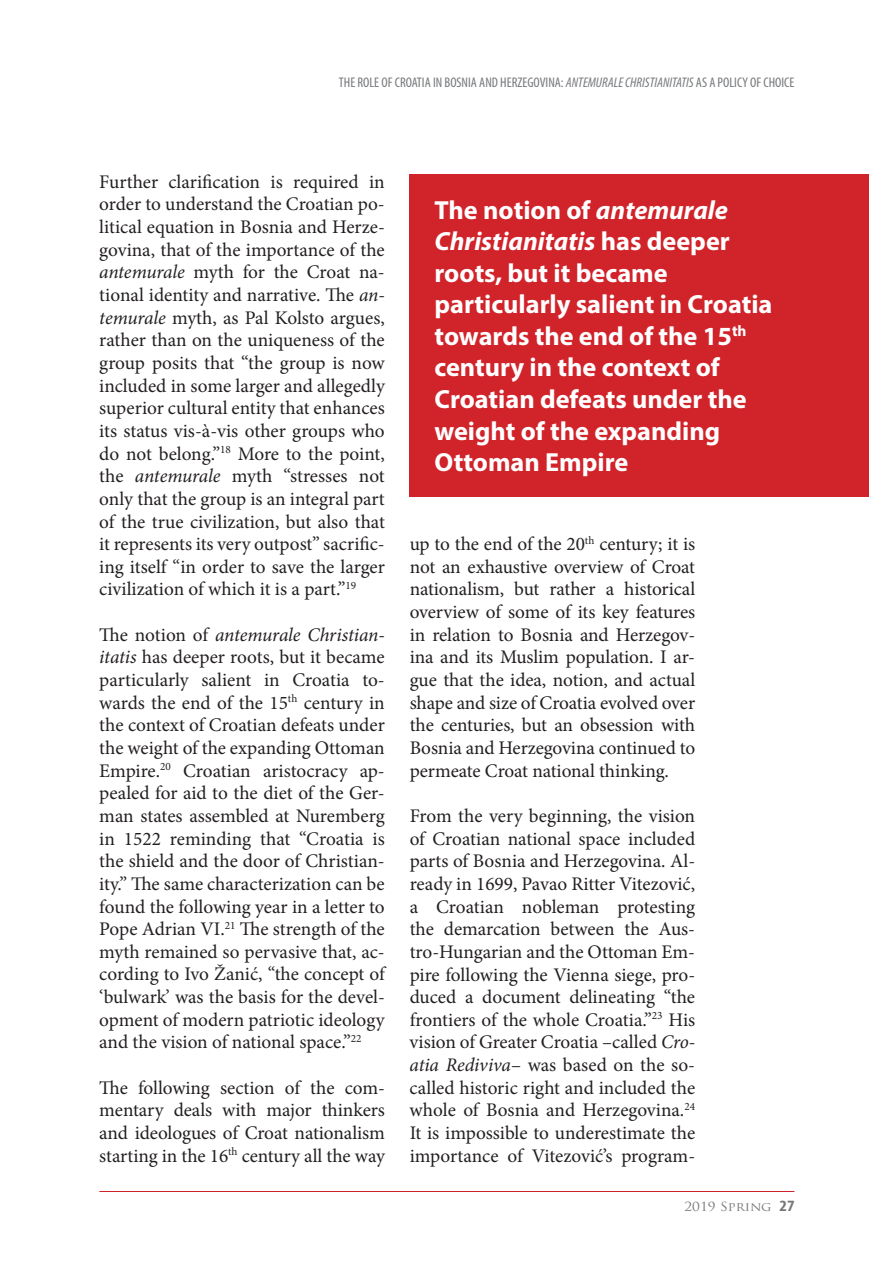
<style>
.page{position:relative;width:869px;height:1261px;background:#fff}
.page>*{position:absolute;margin:0;border:0;box-sizing:border-box;transform-origin:0 0}
.t1{font:700 26.25px/31.5px "Myriad Pro";color:#fff}
.t2{font:19.25px/22.6px "Minion Pro";letter-spacing:-.005em;color:#231f20;text-align:justify}
.t3{font:condensed 14px "Myriad Pro";color:#76787b}
.t4{font:12.25px "Trajan Pro";color:#76787b;scale:1.11 1}
.s1{font-style:italic}
.s2{font-family:"Myriad Pro";font-weight:700;font-stretch:condensed;font-size:15.75px}
</style>
<div class="page">
<hr style="left:99px;top:1190px;width:695px;height:1px;background:#d1232a">
<div style="left:409px;top:174px;width:459px;height:322px;background:#d1232a"></div>
<p class="t3" style="left:339px;top:74px;width:457px">THE ROLE OF CROATIA IN BOSNIA AND HERZEGOVINA: <span class="s1">ANTEMURALE CHRISTIANITATIS</span> AS A POLICY OF CHOICE</p>
<p class="t2" style="left:99px;top:170px;width:287px">Further clarification is required in order to understand the Croatian po&shy;litical equation in Bosnia and Herze&shy;govina, that of the importance of the <span class="s1">antemurale</span> myth for the Croat na&shy;tional identity and narrative. The <span class="s1">an&shy;temurale</span> myth, as Pal Kolsto argues, rather than on the uniqueness of the group posits that “the group is now included in some larger and allegedly superior cultural entity that enhances its status vis-à-vis other groups who do not belong.”<sup>18</sup> More to the point, the <span class="s1">antemurale</span> myth “stresses not only that the group is an integral part of the true civilization, but also that it represents its very outpost” sacrific&shy;ing itself “in order to save the larger civilization of which it is a part.”<sup>19</sup></p>
<p class="t2" style="left:99px;top:623px;width:287px">The notion of <span class="s1">antemurale Christian&shy;itatis</span> has deeper roots, but it became particularly salient in Croatia to&shy;wards the end of the 15<sup>th</sup> century in the context of Croatian defeats under the weight of the expanding Ottoman Empire.<sup>20</sup> Croatian aristocracy ap&shy;pealed for aid to the diet of the Ger&shy;man states assembled at Nuremberg in 1522 reminding that “Croatia is the shield and the door of Christian&shy;ity.” The same characterization can be found the following year in a letter to Pope Adrian VI.<sup>21</sup> The strength of the myth remained so pervasive that, ac&shy;cording to Ivo Žanić, “the concept of ‘bulwark’ was the basis for the devel&shy;opment of modern patriotic ideology and the vision of national space.”<sup>22</sup></p>
<p class="t2" style="left:99px;top:1076px;width:287px">The following section of the com&shy;mentary deals with major thinkers and ideologues of Croat nationalism starting in the 16<sup>th</sup> century all the way</p>
<h1 class="t1" style="left:434px;top:193px;width:339px">The notion of <span class="s1">antemurale<br>Christianitatis</span> has deeper roots, but it became particularly salient in Croatia towards the end of the 15<sup>th </sup>century in the context of<br>Croatian defeats under the weight of the expanding<br>Ottoman Empire</h1>
<p class="t2" style="left:409px;top:532px;width:287px">up to the end of the 20<sup>th</sup> century; it is not an exhaustive overview of Croat nationalism, but rather a historical overview of some of its key features in relation to Bosnia and Herzegov&shy;ina and its Muslim population. I ar&shy;gue that the idea, notion, and actual shape and size of Croatia evolved over the centuries, but an obsession with Bosnia and Herzegovina continued to permeate Croat national thinking.</p>
<p class="t2" style="left:409px;top:804px;width:287px">From the very beginning, the vision of Croatian national space included parts of Bosnia and Herzegovina. Al&shy;ready in 1699, Pavao Ritter Vitezović, a Croatian nobleman protesting the demarcation between the Aus&shy;tro-Hungarian and the Ottoman Em&shy;pire following the Vienna siege, pro&shy;duced a document delineating “the frontiers of the whole Croatia.”<sup>23</sup> His vision of Greater Croatia –called <span class="s1">Cro&shy;atia Rediviva</span>– was based on the so&shy;called historic right and included the whole of Bosnia and Herzegovina.<sup>24<br></sup>It is impossible to underestimate the importance of Vitezović’s program-</p>
<p class="t4" style="left:684px;top:1198px;width:101px">2019 Sprıng <span class="s2">27</span></p>
</div>
